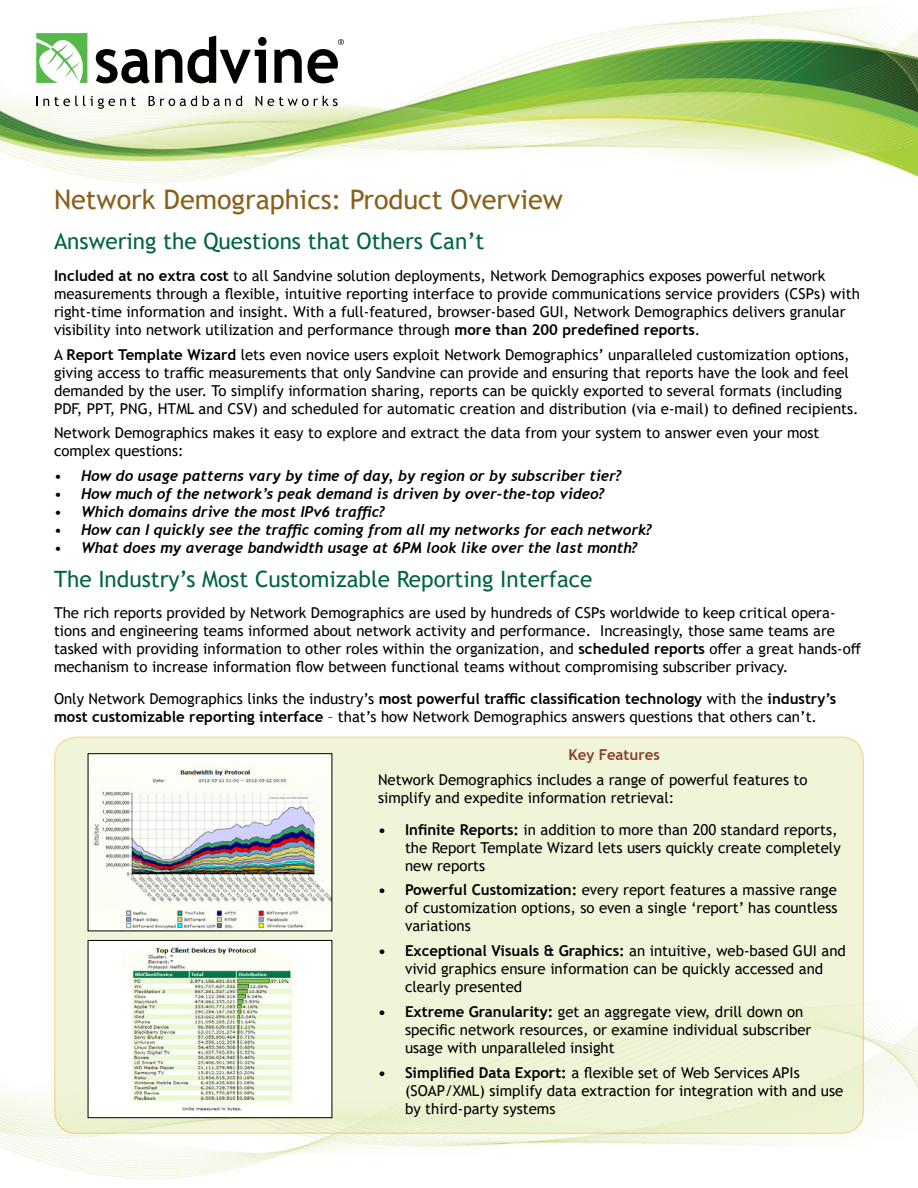
<style>
.page{position:relative;width:918px;height:1188px;background:#fff}
.page>*{position:absolute;margin:0;border:0;box-sizing:border-box;transform-origin:0 0}
.First-Level_Heading{font:27px "Trebuchet MS";color:#8a601b}
.Second-Level_Heading{font:22.5px "Trebuchet MS";color:#00653e}
.Second-Level_Heading-2{font:15px/18px "Trebuchet MS";color:#000}
.t1{font:italic 700 15px "Trebuchet";color:#000}
.Bullets_-_Level_1{font:15px/18px "Trebuchet MS";color:#000}
.Sidebar_Title{font:700 15px "Trebuchet MS";color:#8a412e}
.s1{font-weight:700}
</style>
<div class="page">
<img style="left:0;top:7px;width:918px;height:176px">
<svg style="left:31px;top:33px;width:58px;height:50px"></svg>
<svg style="left:96px;top:36px;width:171px;height:47px"></svg>
<svg style="left:274px;top:39px;width:70px;height:44px"></svg>
<svg style="left:36px;top:96px;width:100px;height:13px"></svg>
<svg style="left:149px;top:96px;width:48px;height:10px"></svg>
<svg style="left:203px;top:96px;width:39px;height:10px"></svg>
<svg style="left:256px;top:96px;width:6px;height:10px"></svg>
<svg style="left:268px;top:96px;width:70px;height:10px"></svg>
<img style="left:0;top:1003px;width:918px;height:176px">
<div style="left:55px;top:737px;width:808px;height:396px;background:#f0f5da;border-radius:22px"></div>
<div style="left:54px;top:737px;width:810px;height:397px;border:2px solid #e7a614;border-radius:22px"></div>
<img style="left:90px;top:755px;width:240px;height:174px">
<div style="left:88px;top:940px;width:244px;height:178px;background:#fff"></div>
<div style="left:88px;top:940px;width:244px;height:178px;border:1px solid #000"></div>
<img style="left:130px;top:947px;width:164px;height:164px">
<p class="First-Level_Heading" style="left:54px;top:182px;width:510px">Network Demographics: Product Overview</p>
<p class="Second-Level_Heading" style="left:54px;top:227px;width:432px">Answering the Questions that Others Can’t</p>
<p class="Second-Level_Heading-2" style="left:54px;top:266px;width:807px"><span class="s1">Included at no extra cost</span> to all Sandvine solution deployments, Network Demographics exposes powerful network measurements through a flexible, intuitive reporting interface to provide communications service providers (CSPs) with right-time information and insight. With a full-featured, browser-based GUI, Network Demographics delivers granular visibility into network utilization and performance through <span class="s1">more than 200 predefined reports</span>.</p>
<p class="Second-Level_Heading-2" style="left:54px;top:345px;width:806px">A <span class="s1">Report Template Wizard</span> lets even novice users exploit Network Demographics’ unparalleled customization options, giving access to traffic measurements that only Sandvine can provide and ensuring that reports have the look and feel demanded by the user. To simplify information sharing, reports can be quickly exported to several formats (including PDF, PPT, PNG, HTML and CSV) and scheduled for automatic creation and distribution (via e-mail) to defined recipients.</p>
<p class="Second-Level_Heading-2" style="left:54px;top:424px;width:767px">Network Demographics makes it easy to explore and extract the data from your system to answer even your most complex questions:</p>
<p class="t1" style="left:54px;top:466px;width:569px">• How do usage patterns vary by time of day, by region or by subscriber tier?</p>
<p class="t1" style="left:54px;top:484px;width:552px">• How much of the network’s peak demand is driven by over-the-top video?</p>
<p class="t1" style="left:54px;top:502px;width:333px">• Which domains drive the most IPv6 traffic?</p>
<p class="t1" style="left:54px;top:520px;width:600px">• How can I quickly see the traffic coming from all my networks for each network?</p>
<p class="t1" style="left:54px;top:538px;width:585px">• What does my average bandwidth usage at 6PM look like over the last month?</p>
<p class="Second-Level_Heading" style="left:54px;top:565px;width:540px">The Industry’s Most Customizable Reporting Interface</p>
<p class="Second-Level_Heading-2" style="left:54px;top:604px;width:809px">The rich reports provided by Network Demographics are used by hundreds of CSPs worldwide to keep critical opera&shy;tions and engineering teams informed about network activity and performance. Increasingly, those same teams are tasked with providing information to other roles within the organization, and <span class="s1">scheduled reports</span> offer a great hands-off mechanism to increase information flow between functional teams without compromising subscriber privacy.</p>
<p class="Second-Level_Heading-2" style="left:54px;top:689px;width:784px">Only Network Demographics links the industry’s <span class="s1">most powerful traffic classification technology</span> with the <span class="s1">industry’s most customizable reporting interface</span> – that’s how Network Demographics answers questions that others can’t.</p>
<p class="Sidebar_Title" style="left:569px;top:746px;width:93px">Key Features</p>
<p class="Bullets_-_Level_1" style="left:378px;top:771px;width:431px">Network Demographics includes a range of powerful features to simplify and expedite information retrieval:</p>
<p class="Second-Level_Heading-2" style="left:405px;top:820px;width:437px;text-indent:-27px"><span class="s1">• Infinite Reports:</span> in addition to more than 200 standard reports, the Report Template Wizard lets users quickly create completely new reports</p>
<p class="Second-Level_Heading-2" style="left:405px;top:881px;width:434px;text-align:justify;text-indent:-27px"><span class="s1">• Powerful Customization:</span> every report features a massive range of customization options, so even a single ‘report’ has countless variations</p>
<p class="Second-Level_Heading-2" style="left:405px;top:942px;width:442px;text-indent:-27px"><span class="s1">• Exceptional Visuals &amp; Graphics:</span> an intuitive, web-based GUI and vivid graphics ensure information can be quickly accessed and clearly presented</p>
<p class="Second-Level_Heading-2" style="left:405px;top:1003px;width:408px;text-indent:-27px"><span class="s1">• Extreme Granularity:</span> get an aggregate view, drill down on specific network resources, or examine individual subscriber usage with unparalleled insight</p>
<p class="Second-Level_Heading-2" style="left:405px;top:1063px;width:440px;text-indent:-27px"><span class="s1">• Simplified Data Export:</span> a flexible set of Web Services APIs (SOAP/XML) simplify data extraction for integration with and use by third-party systems</p>
</div>
